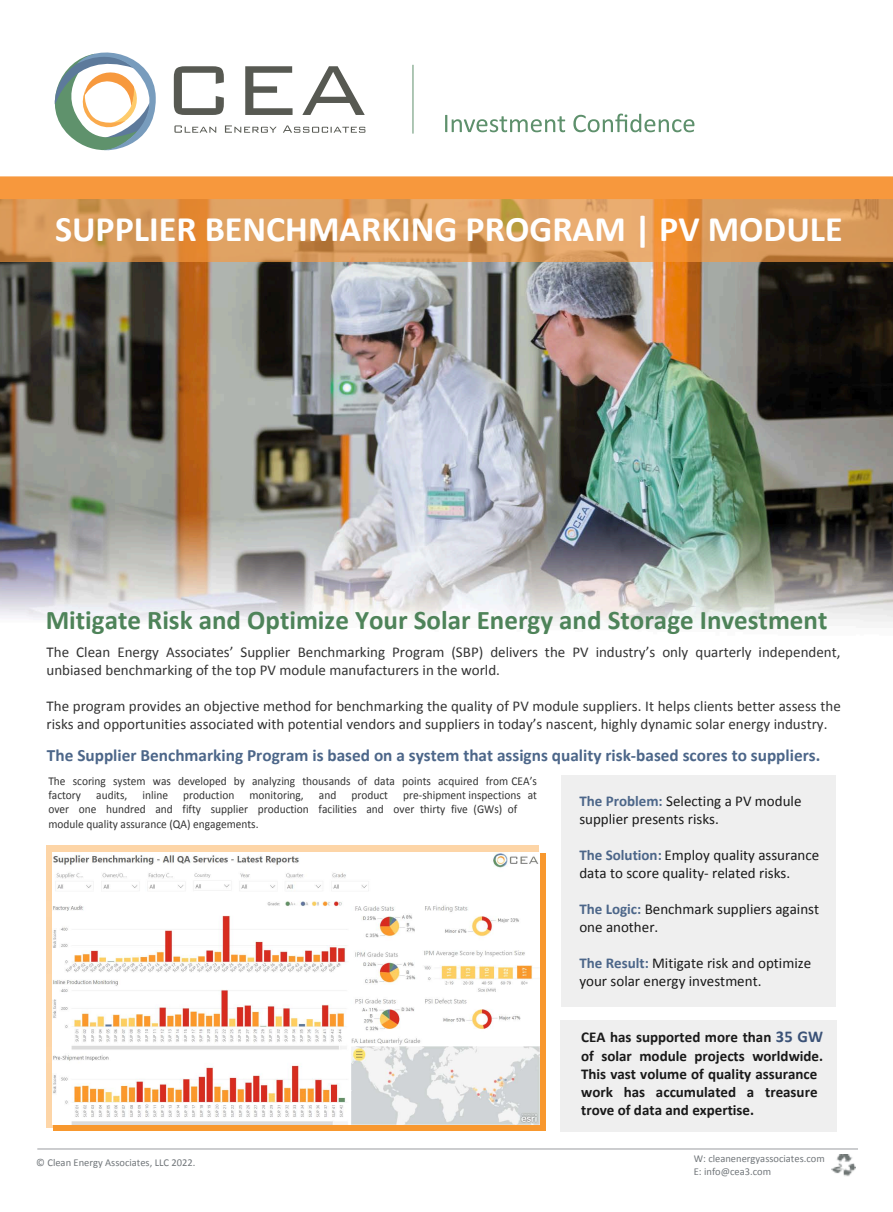
<style>
.page{position:relative;width:893px;height:1212px;background:#fff}
.page>*{position:absolute;margin:0;border:0;box-sizing:border-box;transform-origin:0 0}
.t1{font:700 36px "Calibri";color:#fff}
.t2{font:700 27px "Calibri";color:#4e8359}
.t3{font:700 17.25px "Calibri";color:#4c6689}
.t4{font:15px/18px "Calibri";color:#333}
.t5{font:15px/18px "Calibri";color:#191919}
.t6{font:700 15px/18.1px "Calibri";color:#191919}
.t7{font:12px/14.4px "Calibri";color:#333;scale:.95 1}
.t8{font:10.5px/12.6px "Calibri";color:#71767a}
.s1{font-weight:700;color:#4c6689}
.s2{font-size:16.5px;color:#3b5277}
</style>
<div class="page">
<img style="left:46px;top:846px;width:493px;height:282px">
<div style="left:54px;top:853px;width:492px;height:278px;background:#f8982e"></div>
<img style="left:0;top:262px;width:893px;height:366px">
<svg style="left:445px;top:114px;width:249px;height:18px"></svg>
<hr style="left:413px;top:65px;width:1px;height:69px;background:#5e906c">
<svg style="left:54px;top:52px;width:311px;height:99px"></svg>
<div style="left:0;top:176px;width:893px;height:23px;background:#f7983d"></div>
<svg style="left:1px;top:199px;width:891px;height:63px;background:#db9b59"></svg>
<img style="left:831px;top:1155px;width:24px;height:22px">
<hr style="left:37px;top:1148px;width:821px;height:2px;background:#bcbdc0">
<img style="left:53px;top:853px;width:487px;height:272px">
<h1 class="t1" style="left:55px;top:206px;width:789px">SUPPLIER BENCHMARKING PROGRAM | PV MODULE</h1>
<h2 class="t2" style="left:46px;top:603px;width:783px">Mitigate Risk and Optimize Your Solar Energy and Storage Investment</h2>
<p class="t4" style="left:47px;top:642px;width:795px">The Clean Energy Associates’ Supplier Benchmarking Program (SBP) delivers the PV industry’s only quarterly independent, unbiased benchmarking of the top PV module manufacturers in the world.</p>
<p class="t4" style="left:47px;top:696px;width:796px">The program provides an objective method for benchmarking the quality of PV module suppliers. It helps clients better assess the risks and opportunities associated with potential vendors and suppliers in today’s nascent, highly dynamic solar energy industry.</p>
<p class="t3" style="left:47px;top:744px;width:775px">The Supplier Benchmarking Program is based on a system that assigns quality risk-based scores to suppliers.</p>
<p class="t5" style="left:579px;top:791px;width:224px"><span class="s1">The Problem:</span> Selecting a PV module supplier presents risks.</p>
<p class="t5" style="left:579px;top:845px;width:241px"><span class="s1">The Solution:</span> Employ quality assurance data to score quality- related risks.</p>
<p class="t5" style="left:579px;top:899px;width:241px"><span class="s1">The Logic:</span> Benchmark suppliers against one another.</p>
<p class="t5" style="left:579px;top:953px;width:233px"><span class="s1">The Result:</span> Mitigate risk and optimize your solar energy investment.</p>
<p class="t7" style="left:48px;top:773px;width:516px">The scoring system was developed by analyzing thousands of data points acquired from CEA’s factory</p>
<p class="t7" style="left:48px;top:787px;width:516px;text-indent:355px">pre-shipment inspections at over one hundred and fifty supplier production facilities and over thirty five (GWs) of module quality assurance (QA) engagements.</p>
<p class="t7" style="left:96px;top:787px;width:34px">audits,</p>
<p class="t7" style="left:143px;top:787px;width:28px">inline</p>
<p class="t7" style="left:183px;top:787px;width:55px">production</p>
<p class="t7" style="left:249px;top:787px;width:59px">monitoring,</p>
<p class="t7" style="left:319px;top:787px;width:20px">and</p>
<p class="t7" style="left:351px;top:787px;width:40px">product</p>
<p class="t6" style="left:581px;top:1027px;width:243px">CEA has supported more than <span class="s2">35 GW </span>of solar module projects worldwide.<br>This vast volume of quality assurance work has accumulated a treasure trove of data and expertise.</p>
<p class="t8" style="left:36px;top:1156px;width:161px">© Clean Energy Associates, LLC 2022.</p>
<p class="t8" style="left:694px;top:1151px;width:132px">W: cleanenergyassociates.com<br>E: info@cea3.com</p>
</div>
